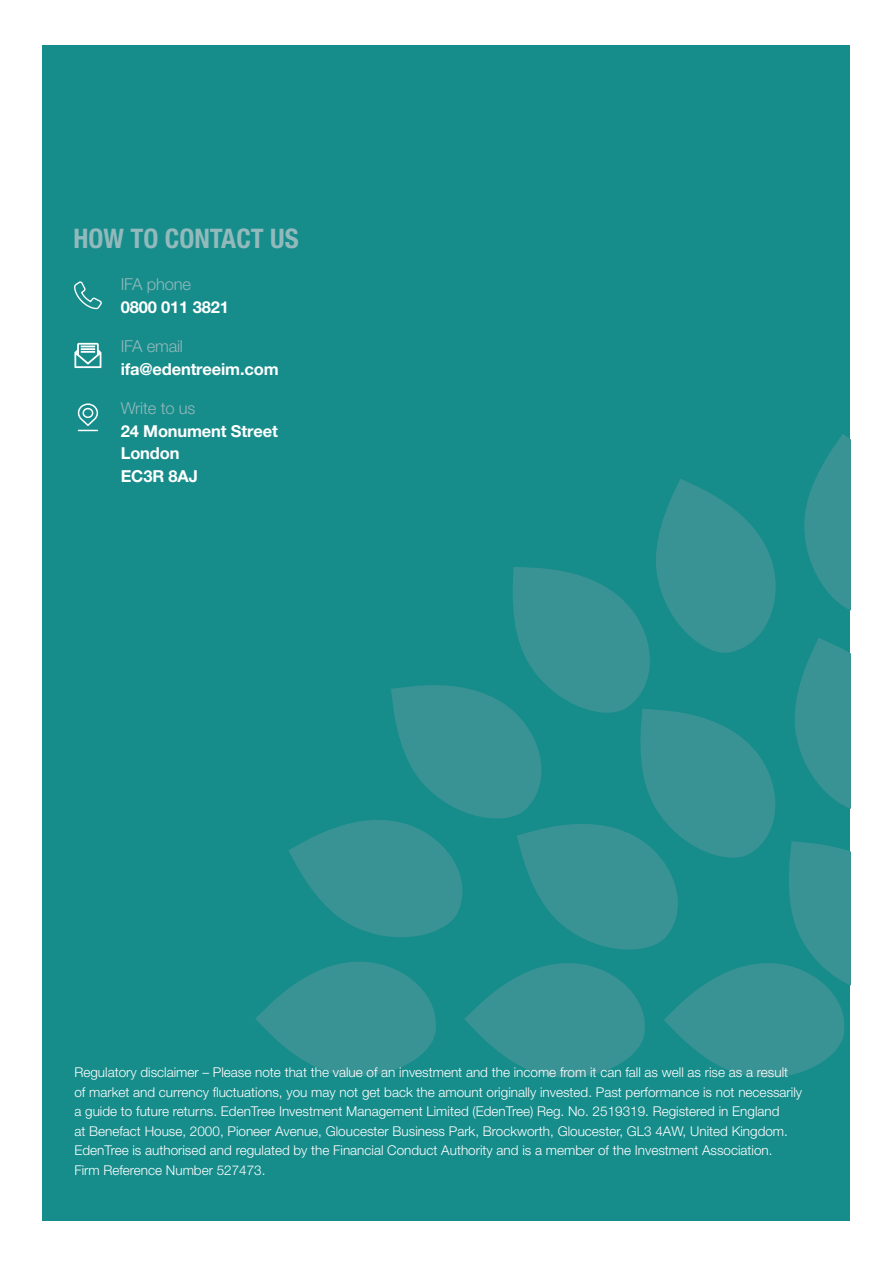
<style>
.page{position:relative;width:893px;height:1263px;background:#fff}
.page>*{position:absolute;margin:0;border:0;box-sizing:border-box;transform-origin:0 0}
.t1{font:700 condensed 27px "Helvetica Neue LT Pro";color:#92b9bb}
.t2{font:700 16.5px/22.5px "Helvetica Neue LT Pro";letter-spacing:-.01em;color:#fff}
.t3{font:300 13.5px/19.5px "Helvetica Neue LT Pro";color:#fff}
.s1{font-weight:300;color:#92b9bb}
</style>
<div class="page">
<div style="left:43px;top:45px;width:807px;height:1175px;background:#168c8b"></div>
<svg style="left:255px;top:434px;width:595px;height:644px"></svg>
<svg style="left:74px;top:281px;width:28px;height:29px"></svg>
<svg style="left:78px;top:403px;width:20px;height:28px"></svg>
<svg style="left:74px;top:343px;width:27px;height:25px"></svg>
<p class="t1" style="left:73px;top:222px;width:227px">HOW TO CONTACT US</p>
<p class="t2" style="left:121px;top:273px;width:110px"><span class="s1">IFA phone<br></span>0800 011 3821</p>
<p class="t2" style="left:121px;top:335px;width:159px"><span class="s1">IFA email </span>ifa@edentreeim.com</p>
<p class="t2" style="left:121px;top:397px;width:159px"><span class="s1">Write to us<br></span>24 Monument Street<br>London<br>EC3R 8AJ</p>
<p class="t3" style="left:74px;top:1062px;width:729px">Regulatory disclaimer – Please note that the value of an investment and the income from it can fall as well as rise as a result of market and currency fluctuations, you may not get back the amount originally invested. Past performance is not necessarily a guide to future returns. EdenTree Investment Management Limited (EdenTree) Reg. No. 2519319. Registered in England<br>at Benefact House, 2000, Pioneer Avenue, Gloucester Business Park, Brockworth, Gloucester, GL3 4AW, United Kingdom.<br>EdenTree is authorised and regulated by the Financial Conduct Authority and is a member of the Investment Association.<br>Firm Reference Number 527473.</p>
</div>
